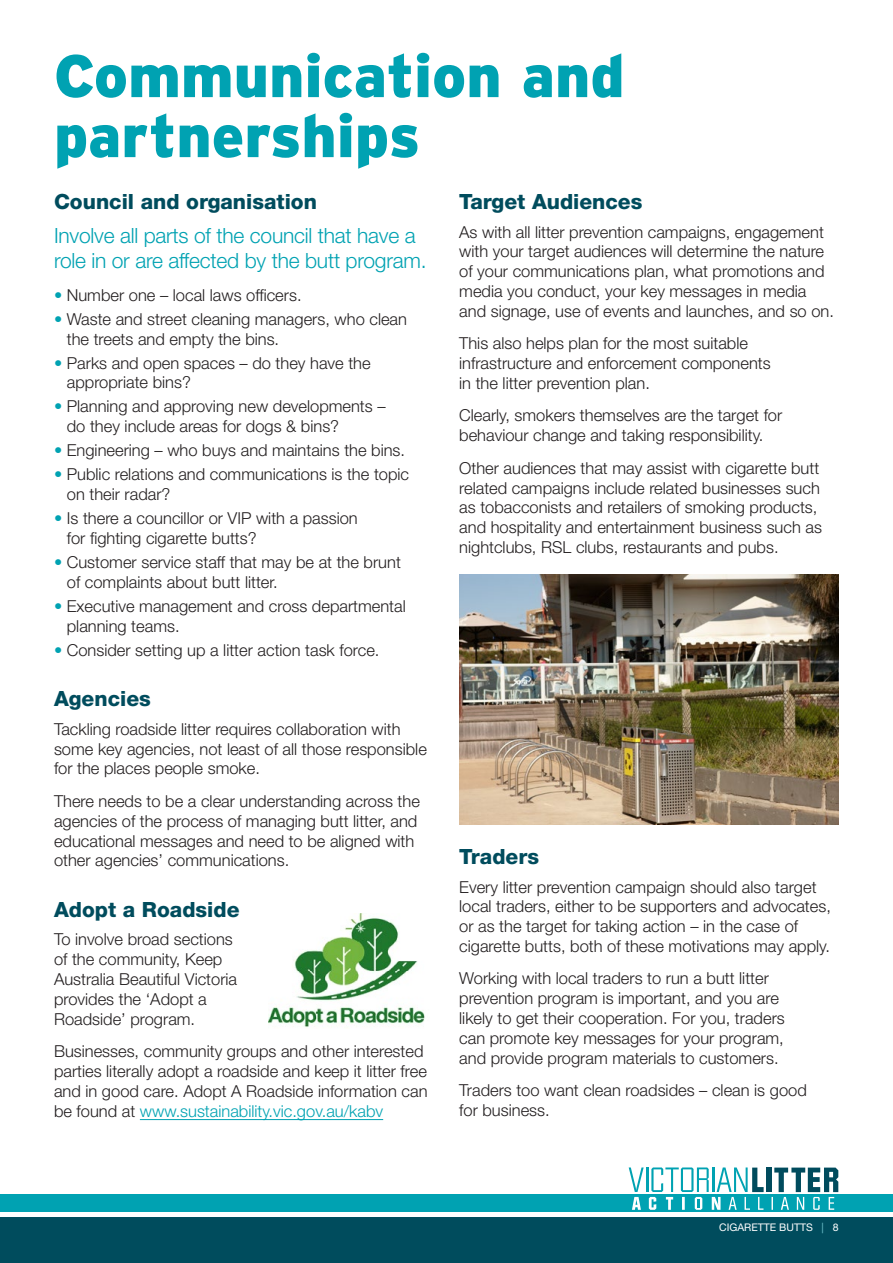
<style>
.page{position:relative;width:893px;height:1263px;background:#fff}
.page>*{position:absolute;margin:0;border:0;box-sizing:border-box;transform-origin:0 0}
.headings{font:900 60px/60px "Interstate";color:#00a2b2}
.intro_para{font:300 21px/25.2px "Helvetica Neue LT Std";letter-spacing:-.01em;color:#00a2b2}
.Subhead{font:800 21px "Helvetica Neue LT Std";color:#004c5d}
.main_body{font:300 16.5px/19.8px "Helvetica Neue LT Std";color:#231f20}
.t1{font:10.5px "Helvetica Neue LT Std";color:#fff}
.s1{color:#00a2b2}
.s2{color:#72c7d2}
</style>
<div class="page">
<div style="left:0;top:1217px;width:893px;height:46px;background:#004c5d"></div>
<div style="left:0;top:1195px;width:893px;height:17px;background:#00a2b2"></div>
<svg style="left:629px;top:1167px;width:209px;height:43px"></svg>
<hr style="left:140px;top:1119px;width:243px;height:1px;background:#00a2b2">
<img style="left:268px;top:913px;width:157px;height:115px">
<img style="left:459px;top:574px;width:380px;height:251px">
<p class="headings" style="left:54px;top:45px;width:572px">Communication and partnerships</p>
<p class="Subhead" style="left:54px;top:189px;width:264px">Council and organisation</p>
<p class="intro_para" style="left:54px;top:222px;width:374px">Involve all parts of the council that have a role in or are affected by the butt program.</p>
<p class="main_body" style="left:54px;top:285px;width:249px"><span class="s1">•</span> Number one – local laws officers.</p>
<p class="main_body" style="left:67px;top:309px;width:342px;text-indent:-13px"><span class="s1">•</span> Waste and street cleaning managers, who clean the treets and empty the bins.</p>
<p class="main_body" style="left:67px;top:352px;width:305px;text-indent:-13px"><span class="s1">•</span> Parks and open spaces – do they have the appropriate bins?</p>
<p class="main_body" style="left:67px;top:396px;width:320px;text-indent:-13px"><span class="s1">•</span> Planning and approving new developments – do they include areas for dogs &amp; bins?</p>
<p class="main_body" style="left:54px;top:440px;width:353px"><span class="s1">•</span> Engineering – who buys and maintains the bins.</p>
<p class="main_body" style="left:67px;top:464px;width:344px;text-indent:-13px"><span class="s1">•</span> Public relations and communications is the topic on their radar?</p>
<p class="main_body" style="left:67px;top:508px;width:292px;text-indent:-13px"><span class="s1">•</span> Is there a councillor or VIP with a passion for fighting cigarette butts?</p>
<p class="main_body" style="left:67px;top:552px;width:336px;text-indent:-13px"><span class="s1">•</span> Customer service staff that may be at the brunt of complaints about butt litter.</p>
<p class="main_body" style="left:67px;top:596px;width:340px;text-indent:-13px"><span class="s1">•</span> Executive management and cross departmental planning teams.</p>
<p class="main_body" style="left:54px;top:640px;width:327px"><span class="s1">•</span> Consider setting up a litter action task force.</p>
<p class="Subhead" style="left:54px;top:686px;width:98px">Agencies</p>
<p class="main_body" style="left:54px;top:719px;width:374px">Tackling roadside litter requires collaboration with some key agencies, not least of all those responsible for the places people smoke.</p>
<p class="main_body" style="left:54px;top:791px;width:367px">There needs to be a clear understanding across the agencies of the process of managing butt litter, and educational messages and need to be aligned with other agencies’ communications.</p>
<p class="Subhead" style="left:54px;top:897px;width:187px">Adopt a Roadside</p>
<p class="main_body" style="left:54px;top:929px;width:185px">To involve broad sections of the community, Keep<br>Australia Beautiful Victoria provides the ‘Adopt a<br>Roadside’ program.</p>
<p class="main_body" style="left:54px;top:1041px;width:375px">Businesses, community groups and other interested parties literally adopt a roadside and keep it litter free and in good care. Adopt A Roadside information can be found at <span class="s1">www.sustainability.vic.gov.au/kabv</span></p>
<p class="Subhead" style="left:459px;top:189px;width:185px">Target Audiences</p>
<p class="main_body" style="left:459px;top:221px;width:376px">As with all litter prevention campaigns, engagement with your target audiences will determine the nature of your communications plan, what promotions and media you conduct, your key messages in media and signage, use of events and launches, and so on.</p>
<p class="main_body" style="left:459px;top:333px;width:313px">This also helps plan for the most suitable infrastructure and enforcement components in the litter prevention plan.</p>
<p class="main_body" style="left:459px;top:405px;width:325px">Clearly, smokers themselves are the target for behaviour change and taking responsibility.</p>
<p class="main_body" style="left:459px;top:458px;width:364px">Other audiences that may assist with cigarette butt related campaigns include related businesses such as tobacconists and retailers of smoking products, and hospitality and entertainment business such as nightclubs, RSL clubs, restaurants and pubs.</p>
<p class="Subhead" style="left:459px;top:844px;width:81px">Traders</p>
<p class="main_body" style="left:459px;top:876px;width:373px">Every litter prevention campaign should also target local traders, either to be supporters and advocates, or as the target for taking action – in the case of cigarette butts, both of these motivations may apply.</p>
<p class="main_body" style="left:459px;top:968px;width:327px">Working with local traders to run a butt litter prevention program is important, and you are likely to get their cooperation. For you, traders can promote key messages for your program, and provide program materials to customers.</p>
<p class="main_body" style="left:459px;top:1080px;width:349px">Traders too want clean roadsides – clean is good for business.</p>
<p class="t1" style="left:719px;top:1220px;width:121px">CIGARETTE BUTTS <span class="s2">|</span> 8</p>
</div>
